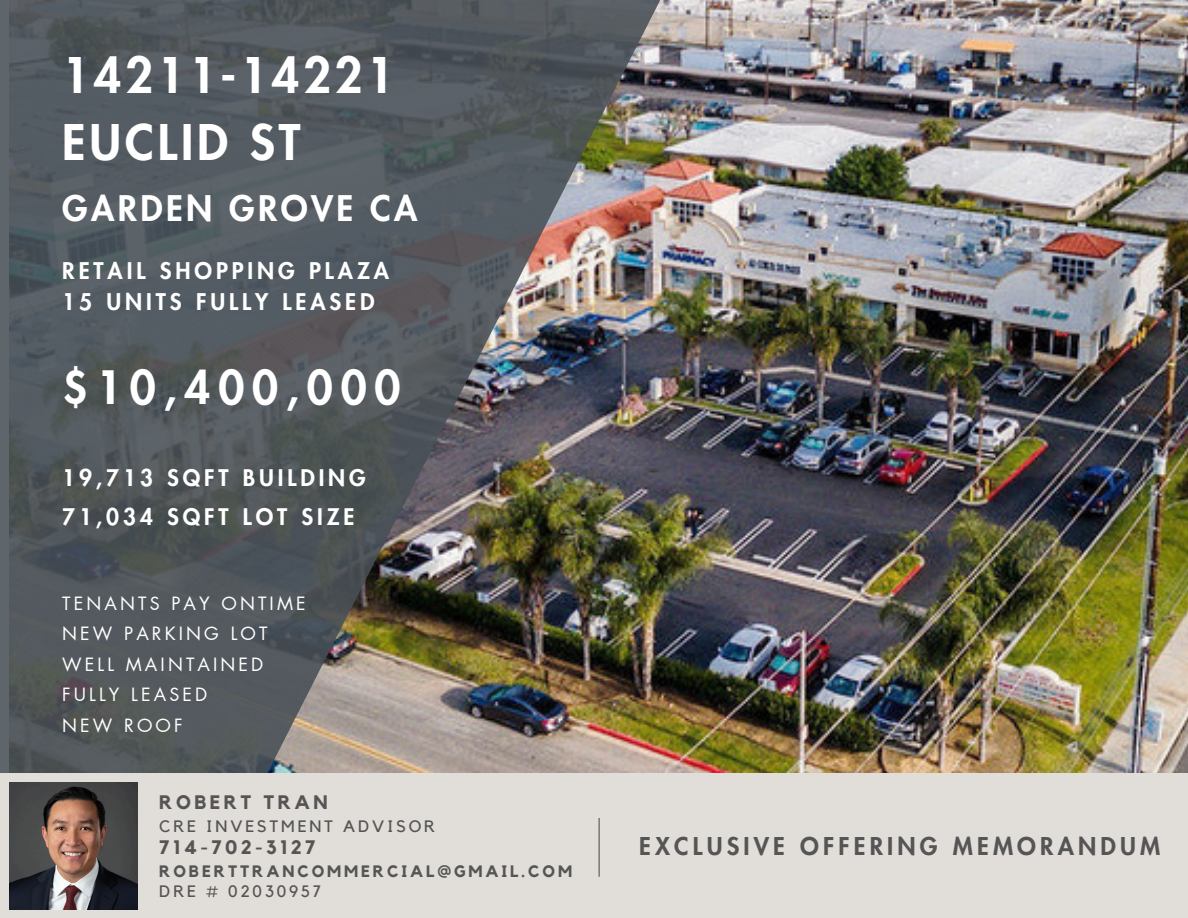
<style>
.page{position:relative;width:1188px;height:918px;background:#fff}
.page>*{position:absolute;margin:0;border:0;box-sizing:border-box;transform-origin:0 0}
.t1{font:800 48px/66.3px "Futura LT Pro";letter-spacing:.08em;color:#fff}
.t2{font:800 45px "Futura LT Pro";letter-spacing:.175em;color:#fff}
.t3{font:800 34.5px "Futura LT Pro";letter-spacing:.1em;color:#fff}
.t4{font:800 24px "Futura LT Pro";letter-spacing:.175em;color:#555}
.t5{font:800 22.5px/30.3px "Futura LT Pro";letter-spacing:.175em;color:#fff}
.t6{font:800 22.35px/38.2px "Futura LT Pro";letter-spacing:.175em;color:#fff}
.t7{font:700 19.5px "Kollektif";letter-spacing:.175em;color:#555}
.t8{font:17.85px "Futura LT Pro";letter-spacing:.175em;color:#fff}
.t9{font:16.5px "Kollektif";letter-spacing:.175em;color:#555}
.t10{font:700 16.5px "Kollektif";letter-spacing:.175em;color:#555}
</style>
<div class="page">
<img style="left:779px;top:0;width:409px;height:773px">
<img style="left:0;top:0;width:779px;height:773px">
<div style="left:0;top:773px;width:1188px;height:145px;background:#e1ded9"></div>
<hr style="left:599px;top:818px;width:1px;height:59px;background:#555">
<img style="left:10px;top:782px;width:127px;height:127px">
<h2 class="t1" style="left:62px;top:45px;width:334px">14211-14221<br>EUCLID ST</h2>
<h2 class="t3" style="left:62px;top:192px;width:357px">GARDEN GROVE CA</h2>
<p class="t5" style="left:62px;top:257px;width:328px">RETAIL SHOPPING PLAZA<br>15 UNITS FULLY LEASED</p>
<p class="t2" style="left:62px;top:367px;width:340px">$10,400,000</p>
<p class="t6" style="left:62px;top:460px;width:305px">19,713 SQFT BUILDING<br>71,034 SQFT LOT SIZE</p>
<p class="t8" style="left:62px;top:595px;width:245px">TENANTS PAY ONTIME</p>
<p class="t8" style="left:62px;top:626px;width:207px">NEW PARKING LOT</p>
<p class="t8" style="left:62px;top:656px;width:203px">WELL MAINTAINED</p>
<p class="t8" style="left:62px;top:686px;width:147px">FULLY LEASED</p>
<p class="t8" style="left:62px;top:717px;width:122px">NEW ROOF</p>
<h2 class="t7" style="left:159px;top:793px;width:170px">ROBERT TRAN</h2>
<h1 class="t9" style="left:159px;top:818px;width:277px">CRE INVESTMENT ADVISOR</h1>
<h2 class="t7" style="left:159px;top:838px;width:158px">714-702-3127</h2>
<p class="t10" style="left:159px;top:863px;width:414px">ROBERTTRANCOMMERCIAL@GMAIL.COM</p>
<p class="t9" style="left:159px;top:883px;width:163px">DRE # 02030957</p>
<p class="t4" style="left:639px;top:835px;width:523px">EXCLUSIVE OFFERING MEMORANDUM</p>
</div>
